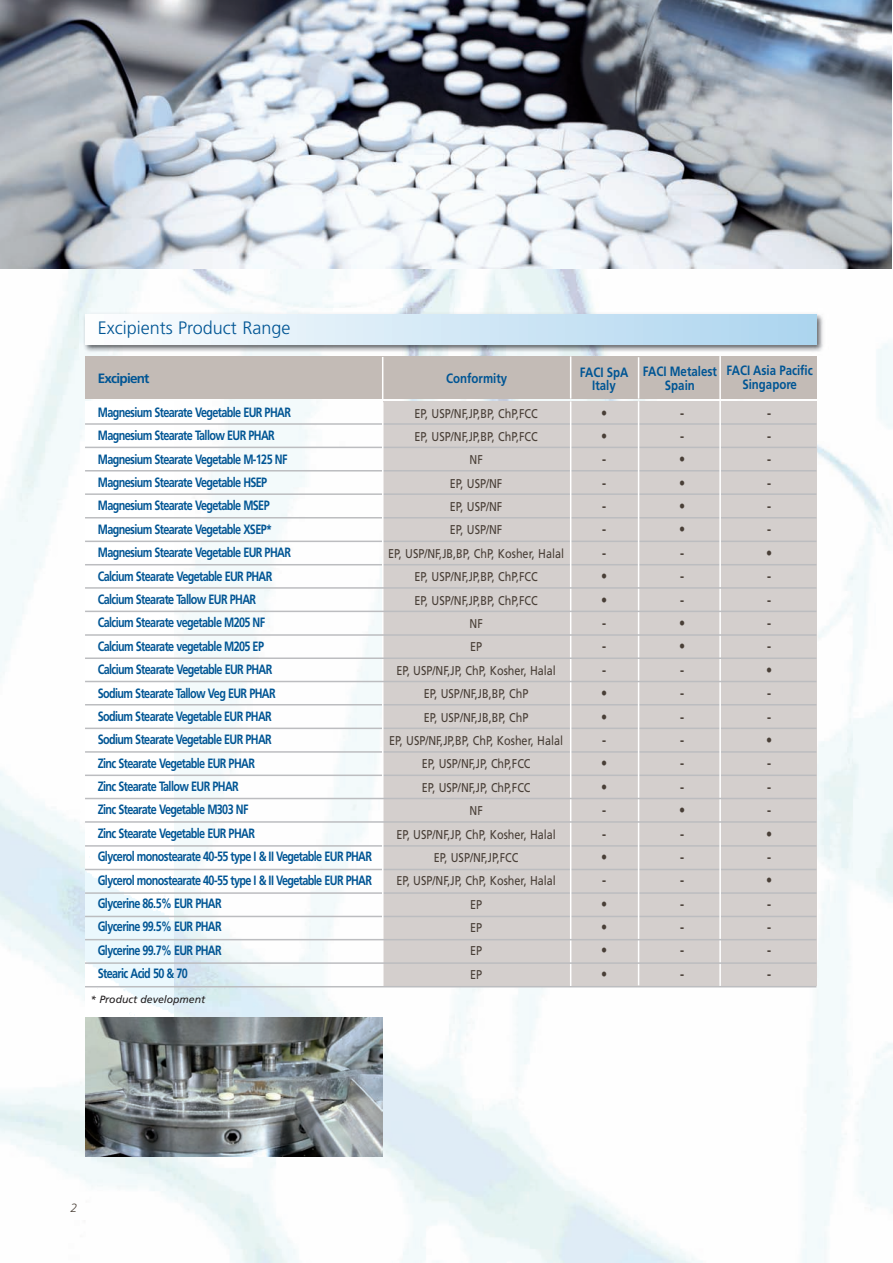
<style>
.page{position:relative;width:893px;height:1263px;background:#fff}
.page>*{position:absolute;margin:0;border:0;box-sizing:border-box;transform-origin:0 0}
.t1{font:300 18px "Frutiger";color:#005594}
.t2{font:700 14.25px "Frutiger";color:#493f37;scale:.85 1}
.t3{font:700 13.5px/23.4px "Frutiger";letter-spacing:-.055em;color:#005594;scale:.8 1}
.t4{font:700 13.5px/13.5px "Frutiger";color:#005594;text-align:center;scale:.85 1}
.t5{font:700 13.5px/13.5px "Frutiger";letter-spacing:-.005em;color:#005594;text-align:center;scale:.85 1}
.t6{font:700 13.5px "Frutiger";letter-spacing:-.055em;color:#005594}
.t7{font:12.75px "Frutiger";color:#493f37;scale:.85 1}
.t8{font:italic 300 12px "Frutiger";color:#493f37}
.t9{font:italic 10.5px "Frutiger";color:#231f20}
</style>
<div class="page">
<img style="left:0;top:268px;width:893px;height:995px">
<svg style="left:0;top:0;width:892px;height:268px"></svg>
<img style="left:85px;top:402px;width:88px;height:615px">
<img style="left:85px;top:1017px;width:298px;height:140px">
<img style="left:80px;top:309px;width:748px;height:48px">
<div style="left:85px;top:315px;width:731px;height:29px;background:linear-gradient(to right,#fdfefe,#abd4ee)"></div>
<div style="left:85px;top:357px;width:731px;height:42px;background:#c3bbb6"></div>
<div style="left:383px;top:402px;width:433px;height:584px;background:#d4cfcd"></div>
<hr style="left:85px;top:423px;width:731px;height:2px;background:#bcbdc0">
<hr style="left:85px;top:447px;width:731px;height:1px;background:#bcbdc0">
<hr style="left:85px;top:470px;width:731px;height:1px;background:#bcbdc0">
<hr style="left:85px;top:493px;width:731px;height:2px;background:#bcbdc0">
<hr style="left:85px;top:704px;width:731px;height:1px;background:#bcbdc0">
<hr style="left:85px;top:845px;width:731px;height:2px;background:#bcbdc0">
<hr style="left:85px;top:517px;width:731px;height:1px;background:#bcbdc0">
<hr style="left:85px;top:728px;width:731px;height:1px;background:#bcbdc0">
<hr style="left:85px;top:869px;width:731px;height:1px;background:#bcbdc0">
<hr style="left:85px;top:541px;width:731px;height:1px;background:#bcbdc0">
<hr style="left:85px;top:751px;width:731px;height:2px;background:#bcbdc0">
<hr style="left:85px;top:892px;width:731px;height:2px;background:#bcbdc0">
<hr style="left:85px;top:564px;width:731px;height:1px;background:#bcbdc0">
<hr style="left:85px;top:774px;width:731px;height:2px;background:#bcbdc0">
<hr style="left:85px;top:916px;width:731px;height:1px;background:#bcbdc0">
<hr style="left:638px;top:357px;width:1px;height:42px;background:#fff">
<hr style="left:719px;top:356px;width:2px;height:43px;background:#fff">
<hr style="left:382px;top:357px;width:1px;height:42px;background:#fff">
<hr style="left:382px;top:402px;width:1px;height:584px;background:#fff">
<hr style="left:638px;top:401px;width:1px;height:584px;background:#fff">
<hr style="left:570px;top:356px;width:1px;height:43px;background:#fff">
<hr style="left:570px;top:401px;width:1px;height:586px;background:#fff">
<hr style="left:719px;top:400px;width:2px;height:586px;background:#fff">
<hr style="left:85px;top:587px;width:731px;height:2px;background:#bcbdc0">
<hr style="left:85px;top:798px;width:731px;height:1px;background:#bcbdc0">
<hr style="left:85px;top:939px;width:731px;height:1px;background:#bcbdc0">
<hr style="left:85px;top:634px;width:731px;height:2px;background:#bcbdc0">
<hr style="left:85px;top:986px;width:731px;height:1px;background:#bcbdc0">
<hr style="left:85px;top:657px;width:731px;height:2px;background:#bcbdc0">
<hr style="left:85px;top:681px;width:731px;height:1px;background:#bcbdc0">
<hr style="left:85px;top:611px;width:731px;height:1px;background:#bcbdc0">
<hr style="left:85px;top:821px;width:731px;height:2px;background:#bcbdc0">
<hr style="left:85px;top:962px;width:731px;height:2px;background:#bcbdc0">
<h1 class="t1" style="left:98px;top:321px;width:194px">Excipients Product Range</h1>
<p class="t6" style="left:98px;top:373px;width:53px">Excipient</p>
<p class="t4" style="left:446px;top:373px;width:74px">Conformity</p>
<p class="t4" style="left:580px;top:366px;width:59px">FACI SpA<br>Italy</p>
<p class="t5" style="left:726px;top:365px;width:103px">FACI Asia Pacific<br>Singapore</p>
<p class="t4" style="left:643px;top:366px;width:89px">FACI Metalest<br>Spain</p>
<p class="t3" style="left:98px;top:402px;width:344px">Magnesium Stearate Vegetable EUR PHAR<br>Magnesium Stearate Tallow EUR PHAR<br>Magnesium Stearate Vegetable M-125 NF<br>Magnesium Stearate Vegetable HSEP<br>Magnesium Stearate Vegetable MSEP<br>Magnesium Stearate Vegetable XSEP*<br>Magnesium Stearate Vegetable EUR PHAR<br>Calcium Stearate Vegetable EUR PHAR<br>Calcium Stearate Tallow EUR PHAR<br>Calcium Stearate vegetable M205 NF<br>Calcium Stearate vegetable M205 EP<br>Calcium Stearate Vegetable EUR PHAR<br>Sodium Stearate Tallow Veg EUR PHAR<br>Sodium Stearate Vegetable EUR PHAR<br>Sodium Stearate Vegetable EUR PHAR<br>Zinc Stearate Vegetable EUR PHAR<br>Zinc Stearate Tallow EUR PHAR<br>Zinc Stearate Vegetable M303 NF<br>Zinc Stearate Vegetable EUR PHAR<br>Glycerol monostearate 40-55 type I &amp; II Vegetable EUR PHAR Glycerol monostearate 40-55 type I &amp; II Vegetable EUR PHAR Glycerine 86.5% EUR PHAR<br>Glycerine 99.5% EUR PHAR<br>Glycerine 99.7% EUR PHAR<br>Stearic Acid 50 &amp; 70</p>
<p class="t9" style="left:90px;top:995px;width:116px">* Product development</p>
<p class="t7" style="left:415px;top:408px;width:146px">EP, USP/NF,JP,BP, ChP,FCC</p>
<p class="t2" style="left:601px;top:407px;width:9px">•</p>
<p class="t2" style="left:680px;top:407px;width:6px">-</p>
<p class="t2" style="left:767px;top:407px;width:6px">-</p>
<p class="t7" style="left:415px;top:431px;width:146px">EP, USP/NF,JP,BP, ChP,FCC</p>
<p class="t2" style="left:601px;top:430px;width:9px">•</p>
<p class="t2" style="left:680px;top:430px;width:6px">-</p>
<p class="t2" style="left:767px;top:430px;width:6px">-</p>
<p class="t7" style="left:469px;top:455px;width:17px">NF</p>
<p class="t2" style="left:602px;top:454px;width:6px">-</p>
<p class="t2" style="left:679px;top:454px;width:9px">•</p>
<p class="t2" style="left:767px;top:454px;width:6px">-</p>
<p class="t7" style="left:450px;top:478px;width:63px">EP, USP/NF</p>
<p class="t2" style="left:602px;top:477px;width:6px">-</p>
<p class="t2" style="left:679px;top:477px;width:9px">•</p>
<p class="t2" style="left:767px;top:477px;width:6px">-</p>
<p class="t7" style="left:450px;top:501px;width:63px">EP, USP/NF</p>
<p class="t2" style="left:602px;top:500px;width:6px">-</p>
<p class="t2" style="left:679px;top:500px;width:9px">•</p>
<p class="t2" style="left:767px;top:500px;width:6px">-</p>
<p class="t7" style="left:450px;top:525px;width:63px">EP, USP/NF</p>
<p class="t2" style="left:602px;top:524px;width:6px">-</p>
<p class="t2" style="left:679px;top:524px;width:9px">•</p>
<p class="t2" style="left:767px;top:524px;width:6px">-</p>
<p class="t7" style="left:388px;top:548px;width:208px">EP, USP/NF,JB,BP, ChP, Kosher, Halal</p>
<p class="t2" style="left:602px;top:547px;width:6px">-</p>
<p class="t2" style="left:680px;top:547px;width:6px">-</p>
<p class="t2" style="left:766px;top:547px;width:9px">•</p>
<p class="t7" style="left:415px;top:572px;width:146px">EP, USP/NF,JP,BP, ChP,FCC</p>
<p class="t2" style="left:601px;top:570px;width:9px">•</p>
<p class="t2" style="left:680px;top:570px;width:6px">-</p>
<p class="t2" style="left:767px;top:570px;width:6px">-</p>
<p class="t7" style="left:415px;top:595px;width:146px">EP, USP/NF,JP,BP, ChP,FCC</p>
<p class="t2" style="left:601px;top:594px;width:9px">•</p>
<p class="t2" style="left:680px;top:594px;width:6px">-</p>
<p class="t2" style="left:767px;top:594px;width:6px">-</p>
<p class="t7" style="left:469px;top:618px;width:17px">NF</p>
<p class="t2" style="left:602px;top:617px;width:6px">-</p>
<p class="t2" style="left:679px;top:617px;width:9px">•</p>
<p class="t2" style="left:767px;top:617px;width:6px">-</p>
<p class="t7" style="left:470px;top:642px;width:16px">EP</p>
<p class="t2" style="left:602px;top:641px;width:6px">-</p>
<p class="t2" style="left:679px;top:641px;width:9px">•</p>
<p class="t2" style="left:767px;top:641px;width:6px">-</p>
<p class="t7" style="left:396px;top:665px;width:189px">EP, USP/NF,JP, ChP, Kosher, Halal</p>
<p class="t2" style="left:602px;top:664px;width:6px">-</p>
<p class="t2" style="left:680px;top:664px;width:6px">-</p>
<p class="t2" style="left:766px;top:664px;width:9px">•</p>
<p class="t7" style="left:424px;top:689px;width:125px">EP, USP/NF,JB,BP, ChP</p>
<p class="t2" style="left:601px;top:687px;width:9px">•</p>
<p class="t2" style="left:680px;top:687px;width:6px">-</p>
<p class="t2" style="left:767px;top:687px;width:6px">-</p>
<p class="t7" style="left:424px;top:712px;width:125px">EP, USP/NF,JB,BP, ChP</p>
<p class="t2" style="left:601px;top:711px;width:9px">•</p>
<p class="t2" style="left:680px;top:711px;width:6px">-</p>
<p class="t2" style="left:767px;top:711px;width:6px">-</p>
<p class="t7" style="left:389px;top:735px;width:206px">EP, USP/NF,JP,BP, ChP, Kosher, Halal</p>
<p class="t2" style="left:602px;top:734px;width:6px">-</p>
<p class="t2" style="left:680px;top:734px;width:6px">-</p>
<p class="t2" style="left:766px;top:734px;width:9px">•</p>
<p class="t7" style="left:422px;top:759px;width:130px">EP, USP/NF,JP, ChP,FCC</p>
<p class="t2" style="left:601px;top:758px;width:9px">•</p>
<p class="t2" style="left:680px;top:758px;width:6px">-</p>
<p class="t2" style="left:767px;top:758px;width:6px">-</p>
<p class="t7" style="left:422px;top:782px;width:130px">EP, USP/NF,JP, ChP,FCC</p>
<p class="t2" style="left:601px;top:781px;width:9px">•</p>
<p class="t2" style="left:680px;top:781px;width:6px">-</p>
<p class="t2" style="left:767px;top:781px;width:6px">-</p>
<p class="t7" style="left:469px;top:805px;width:17px">NF</p>
<p class="t2" style="left:602px;top:804px;width:6px">-</p>
<p class="t2" style="left:679px;top:804px;width:9px">•</p>
<p class="t2" style="left:767px;top:804px;width:6px">-</p>
<p class="t7" style="left:396px;top:829px;width:189px">EP, USP/NF,JP, ChP, Kosher, Halal</p>
<p class="t2" style="left:602px;top:828px;width:6px">-</p>
<p class="t2" style="left:680px;top:828px;width:6px">-</p>
<p class="t2" style="left:766px;top:828px;width:9px">•</p>
<p class="t7" style="left:434px;top:852px;width:101px">EP, USP/NF,JP,FCC</p>
<p class="t2" style="left:601px;top:851px;width:9px">•</p>
<p class="t2" style="left:680px;top:851px;width:6px">-</p>
<p class="t2" style="left:767px;top:851px;width:6px">-</p>
<p class="t7" style="left:396px;top:876px;width:189px">EP, USP/NF,JP, ChP, Kosher, Halal</p>
<p class="t2" style="left:602px;top:874px;width:6px">-</p>
<p class="t2" style="left:680px;top:874px;width:6px">-</p>
<p class="t2" style="left:766px;top:874px;width:9px">•</p>
<p class="t7" style="left:470px;top:899px;width:16px">EP</p>
<p class="t2" style="left:601px;top:898px;width:9px">•</p>
<p class="t2" style="left:680px;top:898px;width:6px">-</p>
<p class="t2" style="left:767px;top:898px;width:6px">-</p>
<p class="t7" style="left:470px;top:922px;width:16px">EP</p>
<p class="t2" style="left:601px;top:921px;width:9px">•</p>
<p class="t2" style="left:680px;top:921px;width:6px">-</p>
<p class="t2" style="left:767px;top:921px;width:6px">-</p>
<p class="t7" style="left:470px;top:946px;width:16px">EP</p>
<p class="t2" style="left:601px;top:945px;width:9px">•</p>
<p class="t2" style="left:680px;top:945px;width:6px">-</p>
<p class="t2" style="left:767px;top:945px;width:6px">-</p>
<p class="t7" style="left:470px;top:969px;width:16px">EP</p>
<p class="t2" style="left:601px;top:968px;width:9px">•</p>
<p class="t2" style="left:680px;top:968px;width:6px">-</p>
<p class="t2" style="left:767px;top:968px;width:6px">-</p>
<p class="t8" style="left:70px;top:1203px;width:8px">2</p>
</div>
